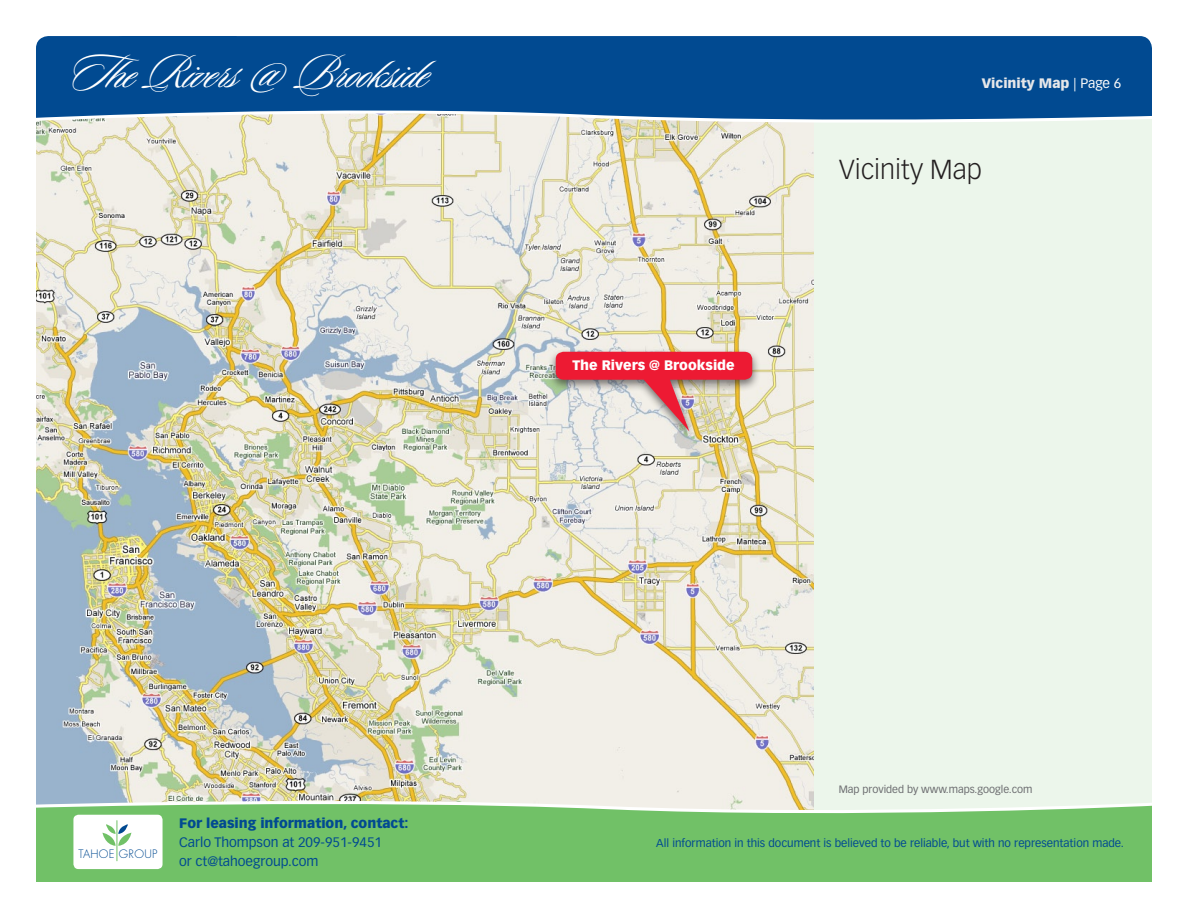
<style>
.page{position:relative;width:1188px;height:918px;background:#fff}
.page>*{position:absolute;margin:0;border:0;box-sizing:border-box;transform-origin:0 0}
.t1{font:49.65px "Sloop Script One";letter-spacing:-.01em;color:#fff}
.t2{font:300 27px "Vectora LH";color:#231f20}
.t3{font:13.5px/18.8px "Vectora LH";color:#014a91}
.t4{font:900 13.5px "Vectora LH";color:#014a91}
.t5{font:900 13.5px "Vectora LH";color:#fff}
.t6{font:900 13.5px "Vectora LH";color:#e6e7e9}
.t7{font:300 11.4px "Futura";letter-spacing:.025em;color:#014a91}
.t8{font:11.25px "Vectora LH";color:#014a91}
.t9{font:10.5px "Vectora LH";color:#6c6d70}
.s1{font-weight:400;color:#fbfbfb}
</style>
<div class="page">
<div style="left:808px;top:102px;width:344px;height:780px;background:#ecf6eb"></div>
<img style="left:36px;top:126px;width:778px;height:671px">
<div style="left:548px;top:348px;width:219px;height:103px;background:#231f20;opacity:.6"></div>
<img style="left:556px;top:352px;width:196px;height:80px">
<svg style="left:36px;top:84px;width:1116px;height:42px;background:#3d73a5"></svg>
<div style="left:237px;top:36px;width:915px;height:48px;background:#014a91"></div>
<div style="left:36px;top:36px;width:201px;height:48px;background:#014a91"></div>
<svg style="left:36px;top:797px;width:1116px;height:44px;background:#91cc88"></svg>
<div style="left:36px;top:841px;width:1116px;height:41px;background:#71c167"></div>
<div style="left:73px;top:815px;width:90px;height:54px;background:#fff;border-radius:5px"></div>
<svg style="left:102px;top:824px;width:29px;height:22px"></svg>
<hr style="left:117px;top:821px;width:1px;height:40px;background:#71c167">
<h1 class="t1" style="left:70px;top:47px;width:360px">The Rivers @ Brookside</h1>
<p class="t5" style="left:572px;top:356px;width:164px">The Rivers @ Brookside</p>
<p class="t6" style="left:982px;top:75px;width:141px">Vicinity Map <span class="s1">| Page 6</span></p>
<h2 class="t2" style="left:839px;top:154px;width:144px">Vicinity Map</h2>
<p class="t9" style="left:839px;top:783px;width:195px">Map provided by www.maps.google.com</p>
<p class="t7" style="left:78px;top:847px;width:81px">TAHOE GROUP</p>
<p class="t4" style="left:179px;top:815px;width:231px">For leasing information, contact:</p>
<p class="t3" style="left:179px;top:833px;width:205px">Carlo Thompson at 209-951-9451 or ct@tahoegroup.com</p>
<p class="t8" style="left:656px;top:836px;width:469px">All information in this document is believed to be reliable, but with no representation made.</p>
</div>
